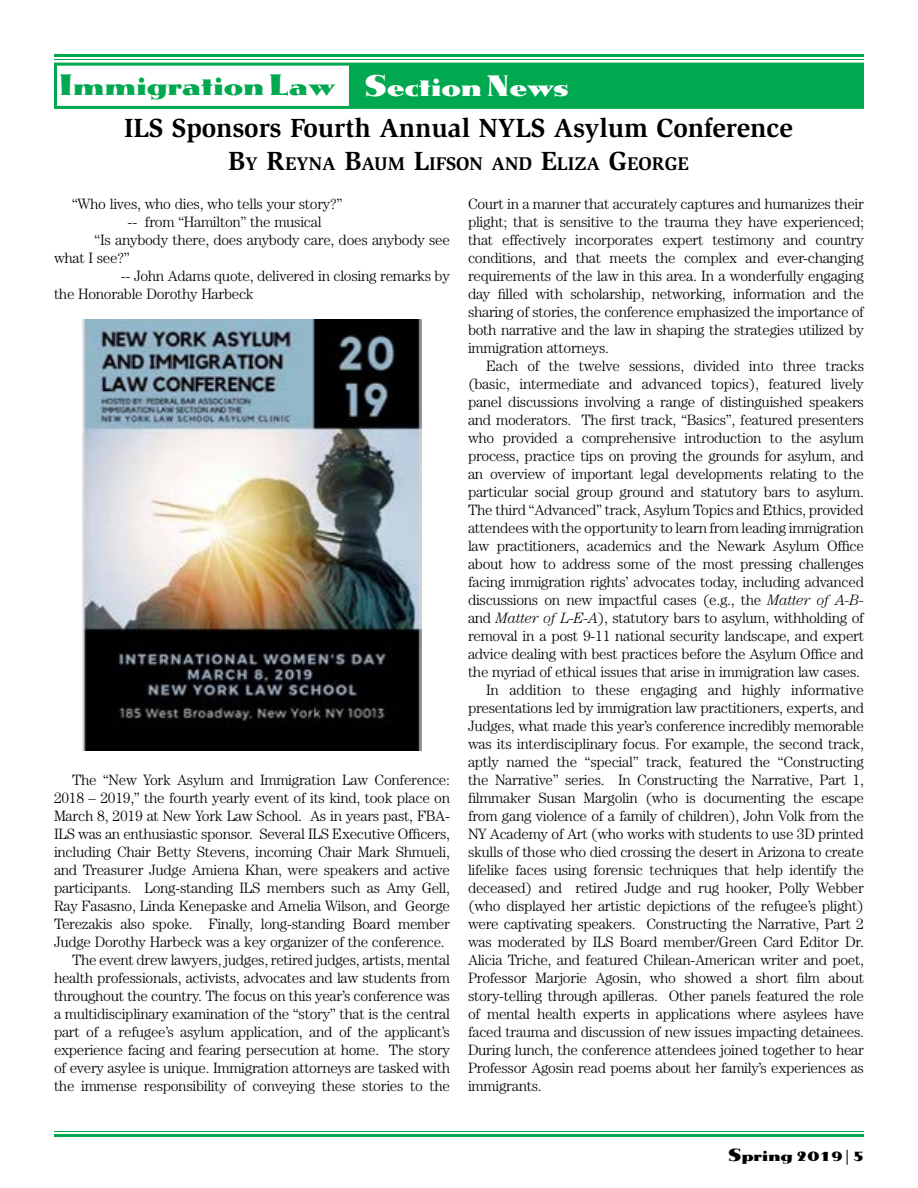
<style>
.page{position:relative;width:918px;height:1188px;background:#fff}
.page>*{position:absolute;margin:0;border:0;box-sizing:border-box;transform-origin:0 0}
.t1{font:700 27px "Slimbach";letter-spacing:-.005em;color:#000}
.t2{font:700 25.5px "OPTI Metropolis";color:#00a94f}
.t3{font:700 18.9px "Slimbach";color:#000}
.t4{font:300 15px/18px "Century";letter-spacing:-.02em;color:#000;text-align:justify}
.t5{font:700 15px "OPTI Metropolis";color:#000}
.s1{color:#fff}
.s2{font-size:27px}
.s3{font-style:italic}
.s4{font-family:"Myriad Pro";font-weight:400}
</style>
<div class="page">
<hr style="left:54px;top:1131px;width:810px;height:1px;background:#00a94f">
<hr style="left:54px;top:1134px;width:810px;height:3px;background:#00a94f">
<hr style="left:54px;top:54px;width:810px;height:3px;background:#00a94f">
<hr style="left:54px;top:59px;width:810px;height:1px;background:#00a94f">
<div style="left:54px;top:63px;width:810px;height:46px;border:3px solid #00a94f"></div>
<div style="left:350px;top:64px;width:514px;height:43px;background:#00a94f"></div>
<img style="left:82px;top:320px;width:340px;height:430px">
<h2 class="t2" style="left:58px;top:67px;width:510px">Immigration Law <span class="s1">Section News</span></h2>
<h1 class="t1" style="left:124px;top:112px;width:670px">ILS Sponsors Fourth Annual NYLS Asylum Conference</h1>
<p class="t3" style="left:228px;top:152px;width:462px"><span class="s2">B</span>Y <span class="s2">R</span>EYNA <span class="s2">B</span>AUM <span class="s2">L</span>IFSON AND <span class="s2">E</span>LIZA <span class="s2">G</span>EORGE</p>
<p class="t4" style="left:72px;top:195px;width:272px">“Who lives, who dies, who tells your story?”</p>
<p class="t4" style="left:128px;top:213px;width:196px">-- from “Hamilton” the musical</p>
<p class="t4" style="left:95px;top:231px;width:357px">“Is anybody there, does anybody care, does anybody see</p>
<p class="t4" style="left:54px;top:249px;width:77px">what I see?”</p>
<p class="t4" style="left:121px;top:267px;width:330px">-- John Adams quote, delivered in closing remarks by</p>
<p class="t4" style="left:54px;top:285px;width:201px">the Honorable Dorothy Harbeck</p>
<p class="t4" style="left:468px;top:195px;width:398px">Court in a manner that accurately captures and humanizes their plight; that is sensitive to the trauma they have experienced; that effectively incorporates expert testimony and country conditions, and that meets the complex and ever-changing requirements of the law in this area. In a wonderfully engaging day filled with scholarship, networking, information and the sharing of stories, the conference emphasized the importance of both narrative and the law in shaping the strategies utilized by immigration attorneys.</p>
<p class="t4" style="left:486px;top:357px;width:380px">Each of the twelve sessions, divided into three tracks</p>
<p class="t4" style="left:468px;top:375px;width:397px">(basic, intermediate and advanced topics), featured lively</p>
<p class="t4" style="left:468px;top:393px;width:398px">panel discussions involving a range of distinguished speakers</p>
<p class="t4" style="left:468px;top:411px;width:398px">and moderators. The first track, “Basics”, featured presenters</p>
<p class="t4" style="left:468px;top:429px;width:398px">who provided a comprehensive introduction to the asylum</p>
<p class="t4" style="left:468px;top:447px;width:398px">process, practice tips on proving the grounds for asylum, and</p>
<p class="t4" style="left:468px;top:465px;width:398px">an overview of important legal developments relating to the</p>
<p class="t4" style="left:468px;top:483px;width:398px">particular social group ground and statutory bars to asylum.</p>
<p class="t4" style="left:468px;top:501px;width:398px">The third “Advanced” track, Asylum Topics and Ethics, provided</p>
<p class="t4" style="left:468px;top:519px;width:397px">attendees with the opportunity to learn from leading immigration</p>
<p class="t4" style="left:468px;top:537px;width:397px">law practitioners, academics and the Newark Asylum Office</p>
<p class="t4" style="left:468px;top:555px;width:397px">about how to address some of the most pressing challenges</p>
<p class="t4" style="left:468px;top:573px;width:398px">facing immigration rights’ advocates today, including advanced</p>
<p class="t4" style="left:468px;top:591px;width:397px">discussions on new impactful cases (e.g., the <span class="s3">Matter of A-B-</span></p>
<p class="t4" style="left:468px;top:609px;width:398px">and <span class="s3">Matter of L-E-A</span>), statutory bars to asylum, withholding of</p>
<p class="t4" style="left:468px;top:627px;width:398px">removal in a post 9-11 national security landscape, and expert</p>
<p class="t4" style="left:468px;top:645px;width:397px">advice dealing with best practices before the Asylum Office and</p>
<p class="t4" style="left:468px;top:663px;width:394px">the myriad of ethical issues that arise in immigration law cases.</p>
<p class="t4" style="left:486px;top:681px;width:379px">In addition to these engaging and highly informative</p>
<p class="t4" style="left:468px;top:699px;width:398px">presentations led by immigration law practitioners, experts, and</p>
<p class="t4" style="left:468px;top:717px;width:398px">Judges, what made this year’s conference incredibly memorable</p>
<p class="t4" style="left:468px;top:735px;width:398px">was its interdisciplinary focus. For example, the second track,</p>
<p class="t4" style="left:468px;top:753px;width:398px">aptly named the “special” track, featured the “Constructing</p>
<p class="t4" style="left:468px;top:771px;width:397px">the Narrative” series. In Constructing the Narrative, Part 1,</p>
<p class="t4" style="left:468px;top:789px;width:398px">filmmaker Susan Margolin (who is documenting the escape</p>
<p class="t4" style="left:468px;top:807px;width:398px">from gang violence of a family of children), John Volk from the</p>
<p class="t4" style="left:468px;top:825px;width:397px">NY Academy of Art (who works with students to use 3D printed</p>
<p class="t4" style="left:468px;top:843px;width:398px">skulls of those who died crossing the desert in Arizona to create</p>
<p class="t4" style="left:468px;top:861px;width:397px">lifelike faces using forensic techniques that help identify the</p>
<p class="t4" style="left:468px;top:879px;width:397px">deceased) and retired Judge and rug hooker, Polly Webber</p>
<p class="t4" style="left:468px;top:897px;width:397px">(who displayed her artistic depictions of the refugee’s plight)</p>
<p class="t4" style="left:468px;top:915px;width:398px">were captivating speakers. Constructing the Narrative, Part 2</p>
<p class="t4" style="left:468px;top:933px;width:397px">was moderated by ILS Board member/Green Card Editor Dr.</p>
<p class="t4" style="left:468px;top:951px;width:398px">Alicia Triche, and featured Chilean-American writer and poet,</p>
<p class="t4" style="left:468px;top:969px;width:397px">Professor Marjorie Agosin, who showed a short film about</p>
<p class="t4" style="left:468px;top:987px;width:398px">story-telling through apilleras. Other panels featured the role</p>
<p class="t4" style="left:468px;top:1005px;width:398px">of mental health experts in applications where asylees have</p>
<p class="t4" style="left:468px;top:1023px;width:398px">faced trauma and discussion of new issues impacting detainees.</p>
<p class="t4" style="left:468px;top:1041px;width:398px">During lunch, the conference attendees joined together to hear</p>
<p class="t4" style="left:468px;top:1059px;width:398px">Professor Agosin read poems about her family’s experiences as</p>
<p class="t4" style="left:468px;top:1077px;width:75px">immigrants.</p>
<p class="t4" style="left:72px;top:771px;width:379px">The “New York Asylum and Immigration Law Conference:</p>
<p class="t4" style="left:54px;top:789px;width:398px">2018 – 2019,” the fourth yearly event of its kind, took place on</p>
<p class="t4" style="left:54px;top:807px;width:398px">March 8, 2019 at New York Law School. As in years past, FBA-</p>
<p class="t4" style="left:54px;top:825px;width:398px">ILS was an enthusiastic sponsor. Several ILS Executive Officers,</p>
<p class="t4" style="left:54px;top:843px;width:397px">including Chair Betty Stevens, incoming Chair Mark Shmueli,</p>
<p class="t4" style="left:54px;top:861px;width:398px">and Treasurer Judge Amiena Khan, were speakers and active</p>
<p class="t4" style="left:54px;top:879px;width:398px">participants. Long-standing ILS members such as Amy Gell,</p>
<p class="t4" style="left:54px;top:897px;width:398px">Ray Fasasno, Linda Kenepaske and Amelia Wilson, and George</p>
<p class="t4" style="left:54px;top:915px;width:398px">Terezakis also spoke. Finally, long-standing Board member</p>
<p class="t4" style="left:54px;top:933px;width:392px">Judge Dorothy Harbeck was a key organizer of the conference.</p>
<p class="t4" style="left:72px;top:951px;width:379px">The event drew lawyers, judges, retired judges, artists, mental</p>
<p class="t4" style="left:54px;top:969px;width:398px">health professionals, activists, advocates and law students from</p>
<p class="t4" style="left:54px;top:987px;width:398px">throughout the country. The focus on this year’s conference was</p>
<p class="t4" style="left:54px;top:1005px;width:398px">a multidisciplinary examination of the “story” that is the central</p>
<p class="t4" style="left:54px;top:1023px;width:398px">part of a refugee’s asylum application, and of the applicant’s</p>
<p class="t4" style="left:54px;top:1041px;width:397px">experience facing and fearing persecution at home. The story</p>
<p class="t4" style="left:54px;top:1059px;width:398px">of every asylee is unique. Immigration attorneys are tasked with</p>
<p class="t4" style="left:54px;top:1077px;width:397px">the immense responsibility of conveying these stories to the</p>
<p class="t5" style="left:728px;top:1145px;width:138px">Spring 2019 <span class="s4">|</span> 5</p>
</div>
